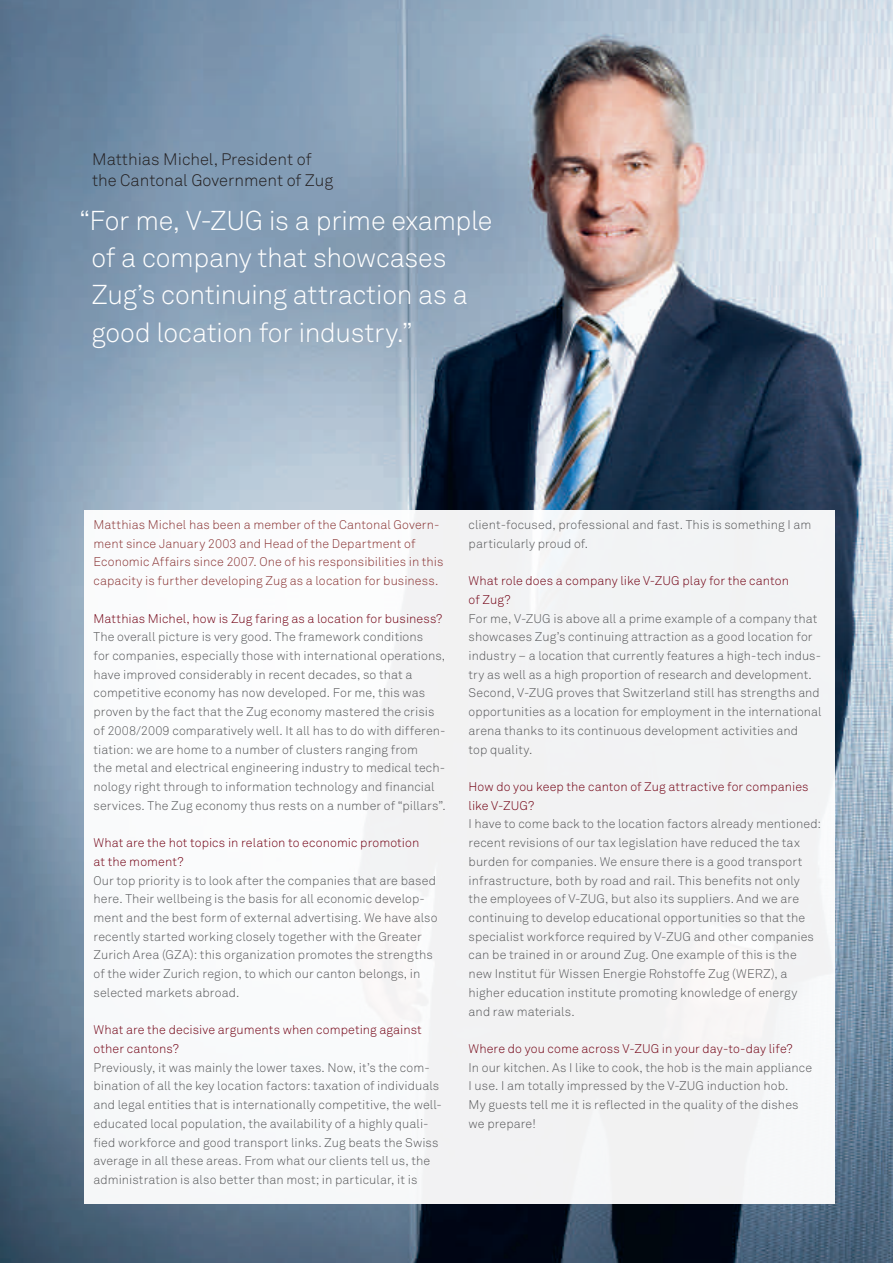
<style>
.page{position:relative;width:893px;height:1263px;background:#fff}
.page>*{position:absolute;margin:0;border:0;box-sizing:border-box;transform-origin:0 0}
.t1{font:300 27px/37.3px "Akkurat Std";letter-spacing:-.015em;color:#fff}
.t2{font:300 16.5px/21.3px "Akkurat Std";color:#231f20}
.t3{font:300 12.45px/18.8px "Akkurat Std";letter-spacing:.005em;color:#57585a}
.t4{font:300 12.45px/18.8px "Akkurat Std";letter-spacing:.005em;color:#720214}
.t5{font:300 12.45px/18.8px "Akkurat Std";letter-spacing:.005em;color:#893333}
</style>
<div class="page">
<img style="left:0;top:0;width:893px;height:1263px">
<div style="left:84px;top:510px;width:750px;height:693px;background:#f3f4f5"></div>
<h2 class="t2" style="left:92px;top:148px;width:243px">Matthias Michel, President of the Cantonal Government of Zug</h2>
<h1 class="t1" style="left:92px;top:202px;width:402px;text-indent:-12px">“For me, V-ZUG is a prime example of a company that showcases<br>Zug’s continuing attraction as a good location for industry.”</h1>
<p class="t5" style="left:94px;top:515px;width:351px">Matthias Michel has been a member of the Cantonal Govern&shy;ment since January 2003 and Head of the Department of Economic Affairs since 2007. One of his responsibilities in this capacity is further developing Zug as a location for business.</p>
<p class="t4" style="left:94px;top:609px;width:350px">Matthias Michel, how is Zug faring as a location for business?</p>
<p class="t3" style="left:94px;top:627px;width:354px">The overall picture is very good. The framework conditions<br>for companies, especially those with international operations, have improved considerably in recent decades, so that a competitive economy has now developed. For me, this was proven by the fact that the Zug economy mastered the crisis of 2008/2009 comparatively well. It all has to do with differen&shy;tiation: we are home to a number of clusters ranging from<br>the metal and electrical engineering industry to medical tech&shy;nology right through to information technology and financial services. The Zug economy thus rests on a number of “pillars”.</p>
<p class="t4" style="left:94px;top:833px;width:327px">What are the hot topics in relation to economic promotion at the moment?</p>
<p class="t3" style="left:94px;top:871px;width:346px">Our top priority is to look after the companies that are based here. Their wellbeing is the basis for all economic develop&shy;ment and the best form of external advertising. We have also recently started working closely together with the Greater Zurich Area (GZA): this organization promotes the strengths of the wider Zurich region, to which our canton belongs, in selected markets abroad.</p>
<p class="t4" style="left:94px;top:1020px;width:330px">What are the decisive arguments when competing against other cantons?</p>
<p class="t3" style="left:94px;top:1058px;width:350px">Previously, it was mainly the lower taxes. Now, it’s the com&shy;bination of all the key location factors: taxation of individuals and legal entities that is internationally competitive, the well&shy;educated local population, the availability of a highly quali&shy;fied workforce and good transport links. Zug beats the Swiss average in all these areas. From what our clients tell us, the administration is also better than most; in particular, it is</p>
<p class="t3" style="left:469px;top:515px;width:344px">client-focused, professional and fast. This is something I am particularly proud of.</p>
<p class="t4" style="left:469px;top:571px;width:322px">What role does a company like V-ZUG play for the canton of Zug?</p>
<p class="t3" style="left:469px;top:609px;width:354px">For me, V-ZUG is above all a prime example of a company that showcases Zug’s continuing attraction as a good location for industry – a location that currently features a high-tech indus&shy;try as well as a high proportion of research and development.<br>Second, V-ZUG proves that Switzerland still has strengths and opportunities as a location for employment in the international arena thanks to its continuous development activities and<br>top quality.</p>
<p class="t4" style="left:469px;top:777px;width:342px">How do you keep the canton of Zug attractive for companies like V-ZUG?</p>
<p class="t3" style="left:469px;top:815px;width:354px">I have to come back to the location factors already mentioned: recent revisions of our tax legislation have reduced the tax burden for companies. We ensure there is a good transport infrastructure, both by road and rail. This benefits not only the employees of V-ZUG, but also its suppliers. And we are continuing to develop educational opportunities so that the specialist workforce required by V-ZUG and other companies can be trained in or around Zug. One example of this is the new Institut für Wissen Energie Rohstoffe Zug (WERZ), a higher education institute promoting knowledge of energy and raw materials.</p>
<p class="t4" style="left:469px;top:1039px;width:325px">Where do you come across V-ZUG in your day-to-day life?</p>
<p class="t3" style="left:469px;top:1058px;width:345px">In our kitchen. As I like to cook, the hob is the main appliance I use. I am totally impressed by the V-ZUG induction hob.<br>My guests tell me it is reflected in the quality of the dishes we prepare!</p>
</div>
